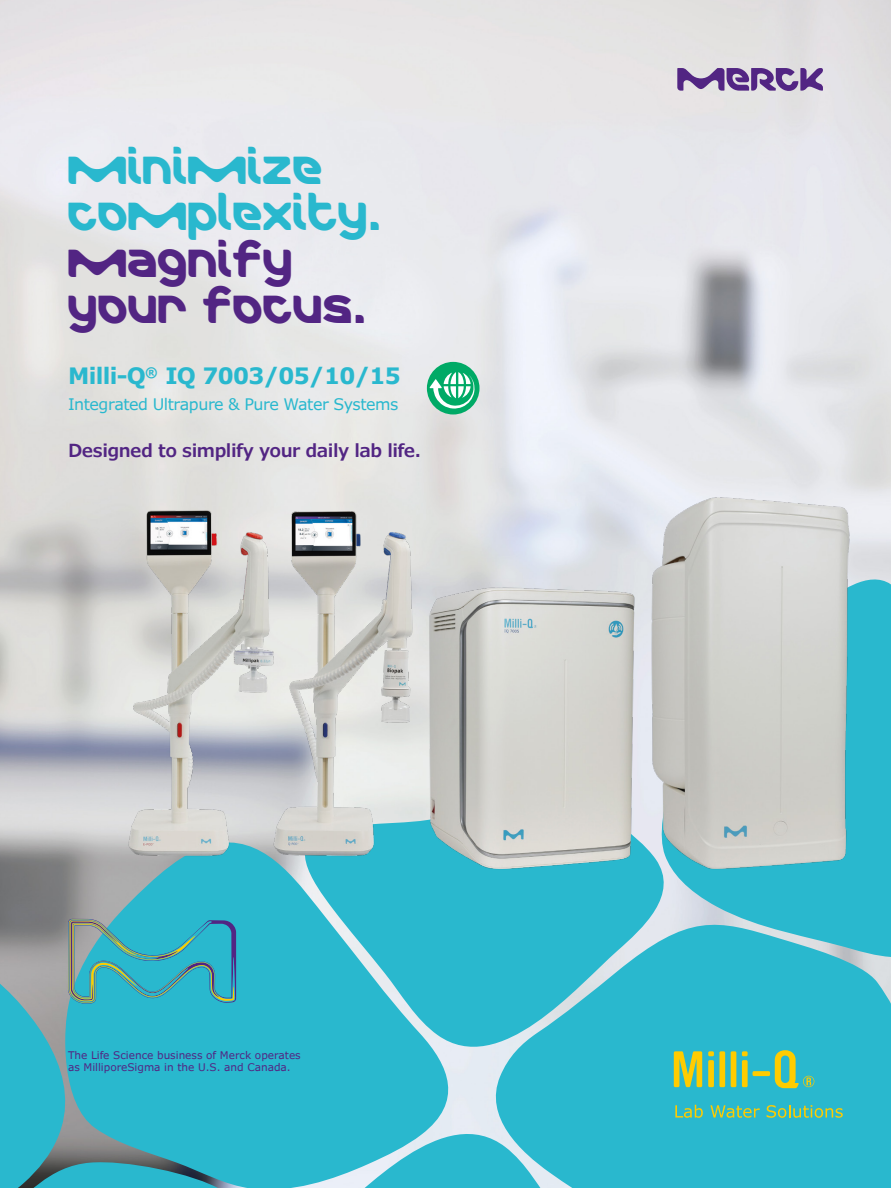
<style>
.page{position:relative;width:891px;height:1188px;background:#fff}
.page>*{position:absolute;margin:0;border:0;box-sizing:border-box;transform-origin:0 0}
.t1{font:39.75px/46.5px "Merck";color:#29b8ce}
.t2{font:39.75px/46.5px "Merck";color:#522583}
.t3{font:700 22.5px "Verdana Pro";letter-spacing:-.03em;color:#29b8ce}
.t4{font:600 18px "Verdana Pro";letter-spacing:-.03em;color:#522583}
.t5{font:15.9px "Verdana Pro";letter-spacing:-.03em;color:#29b8ce}
.t6{font:10.5px/12.6px "Verdana Pro";color:#522583}
</style>
<div class="page">
<img style="left:0;top:0;width:891px;height:919px">
<div style="left:654px;top:969px;width:237px;height:219px;background:#29b8ce"></div>
<svg style="left:680px;top:569px;width:211px;height:400px;background:#49bed0"></svg>
<svg style="left:464px;top:910px;width:216px;height:169px;background:#40bdd1"></svg>
<svg style="left:61px;top:838px;width:403px;height:81px;background:#72abb4"></svg>
<img style="left:114px;top:455px;width:773px;height:455px">
<svg style="left:0;top:919px;width:654px;height:269px;background:#3eb7ca"></svg>
<svg style="left:674px;top:1051px;width:28px;height:36px"></svg>
<div style="left:731px;top:1051px;width:5px;height:36px;background:#fc0"></div>
<svg style="left:742px;top:1051px;width:6px;height:5px"></svg>
<div style="left:719px;top:1051px;width:6px;height:36px;background:#fc0"></div>
<div style="left:708px;top:1060px;width:6px;height:27px;background:#fc0"></div>
<svg style="left:775px;top:1050px;width:39px;height:38px"></svg>
<div style="left:742px;top:1060px;width:6px;height:27px;background:#fc0"></div>
<div style="left:753px;top:1071px;width:17px;height:5px;background:#fc0"></div>
<svg style="left:708px;top:1051px;width:6px;height:5px"></svg>
<svg style="left:675px;top:1105px;width:28px;height:13px"></svg>
<svg style="left:710px;top:1105px;width:50px;height:13px"></svg>
<svg style="left:767px;top:1105px;width:76px;height:13px"></svg>
<div style="left:427px;top:362px;width:53px;height:53px;background:#0a6;border-radius:50%"></div>
<svg style="left:430px;top:372px;width:45px;height:37px"></svg>
<svg style="left:677px;top:68px;width:146px;height:23px;background:#8f74ab"></svg>
<h1 class="t1" style="left:68px;top:147px;width:317px">MINIMIZE<br>COMPLEXITY.</h1>
<h1 class="t2" style="left:68px;top:240px;width:302px">MAGNIFY<br>YOUR FOCUS.</h1>
<h2 class="t3" style="left:68px;top:362px;width:334px">Milli-Q<sup>®</sup> IQ 7003/05/10/15</h2>
<h3 class="t5" style="left:68px;top:394px;width:332px">Integrated Ultrapure &amp; Pure Water Systems</h3>
<h3 class="t4" style="left:68px;top:439px;width:355px">Designed to simplify your daily lab life.</h3>
<p class="t6" style="left:68px;top:1049px;width:234px">The Life Science business of Merck operates as MilliporeSigma in the U.S. and Canada.</p>
</div>
